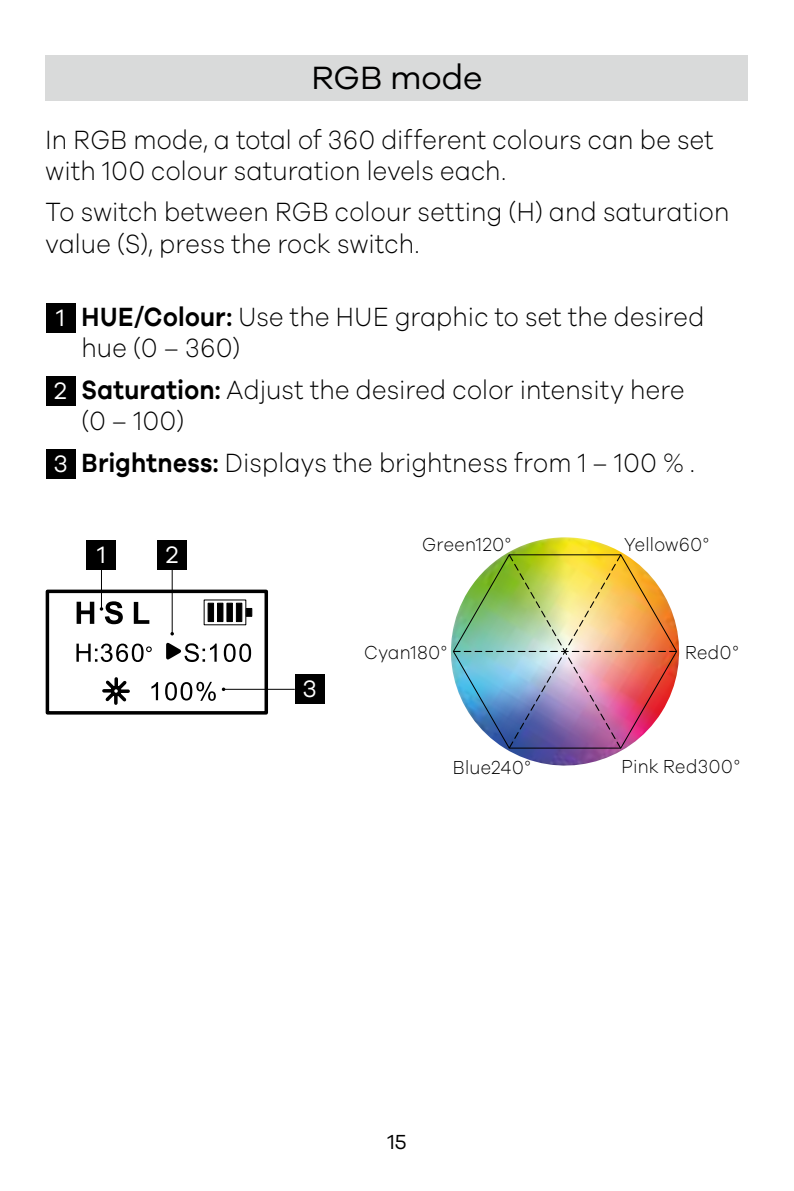
<style>
.page{position:relative;width:794px;height:1191px;background:#fff}
.page>*{position:absolute;margin:0;border:0;box-sizing:border-box;transform-origin:0 0}
.t1{font:33.25px "Galano Grotesque Alt";letter-spacing:-.005em;color:#000}
.t2{font:300 27.3px/31.5px "Galano Grotesque";letter-spacing:.01em;color:#000;scale:.9 1}
.t3{font:24.5px "Galano Grotesque Alt";color:#fff}
.t4{font:21px "Galano Grotesque Alt";color:#000}
.t5{font:300 19.6px "Galano Grotesque";letter-spacing:.02em;color:#000;scale:.9 1}
.s1{font-family:"Galano Grotesque Alt";font-weight:400;font-size:24.5px;color:#fff}
.s2{font-weight:600}
</style>
<div class="page">
<div style="left:46px;top:56px;width:702px;height:45px;background:#d9dada"></div>
<div style="left:46px;top:303px;width:29px;height:30px;background:#000"></div>
<div style="left:46px;top:376px;width:29px;height:30px;background:#000"></div>
<div style="left:46px;top:449px;width:29px;height:30px;background:#000"></div>
<hr style="left:223px;top:688px;width:72px;height:2px;background:#000">
<hr style="left:101px;top:569px;width:1px;height:40px;background:#000">
<hr style="left:172px;top:569px;width:1px;height:65px;background:#000">
<div style="left:87px;top:540px;width:29px;height:30px;background:#000"></div>
<div style="left:157px;top:540px;width:30px;height:30px;background:#000"></div>
<div style="left:295px;top:674px;width:29px;height:29px;background:#000"></div>
<svg style="left:45px;top:588px;width:225px;height:127px"></svg>
<div style="left:246px;top:608px;width:6px;height:8px;background:#000;border:1px solid #000"></div>
<div style="left:217px;top:603px;width:6px;height:19px;background:#000"></div>
<div style="left:227px;top:603px;width:6px;height:19px;background:#000;border:1px solid #000"></div>
<svg style="left:236px;top:603px;width:6px;height:19px"></svg>
<div style="left:208px;top:603px;width:6px;height:19px;background:#000"></div>
<img style="left:450px;top:537px;width:230px;height:229px">
<img style="left:453px;top:553px;width:223px;height:196px">
<p class="t1" style="left:311px;top:56px;width:173px">RGB mode</p>
<p class="t2" style="left:46px;top:123px;width:743px">In RGB mode, a total of 360 different colours can be set with 100 colour saturation levels each.</p>
<p class="t2" style="left:46px;top:196px;width:761px">To switch between RGB colour setting (H) and saturation value (S), press the rock switch.</p>
<p class="t2" style="left:81px;top:300px;width:693px;text-indent:-25px"><span class="s1">1</span> <span class="s2">HUE/Colour:</span> Use the HUE graphic to set the desired hue (0 – 360)</p>
<p class="t2" style="left:81px;top:373px;width:672px;text-indent:-27px"><span class="s1">2</span> <span class="s2">Saturation:</span> Adjust the desired color intensity here (0 – 100)</p>
<p class="t2" style="left:53px;top:446px;width:714px"><span class="s1">3</span> <span class="s2">Brightness:</span> Displays the brightness from 1 – 100 % .</p>
<p class="t3" style="left:97px;top:539px;width:10px">1</p>
<p class="t3" style="left:166px;top:539px;width:14px">2</p>
<p class="t3" style="left:302px;top:673px;width:16px">3</p>
<p class="t5" style="left:422px;top:532px;width:101px">Green120°</p>
<p class="t5" style="left:364px;top:640px;width:94px">Cyan180°</p>
<p class="t5" style="left:624px;top:532px;width:97px">Yellow60°</p>
<p class="t5" style="left:685px;top:640px;width:61px">Red0°</p>
<p class="t5" style="left:453px;top:755px;width:89px">Blue240°</p>
<p class="t5" style="left:621px;top:754px;width:133px">Pink Red300°</p>
<p class="t4" style="left:387px;top:1128px;width:21px">15</p>
</div>
